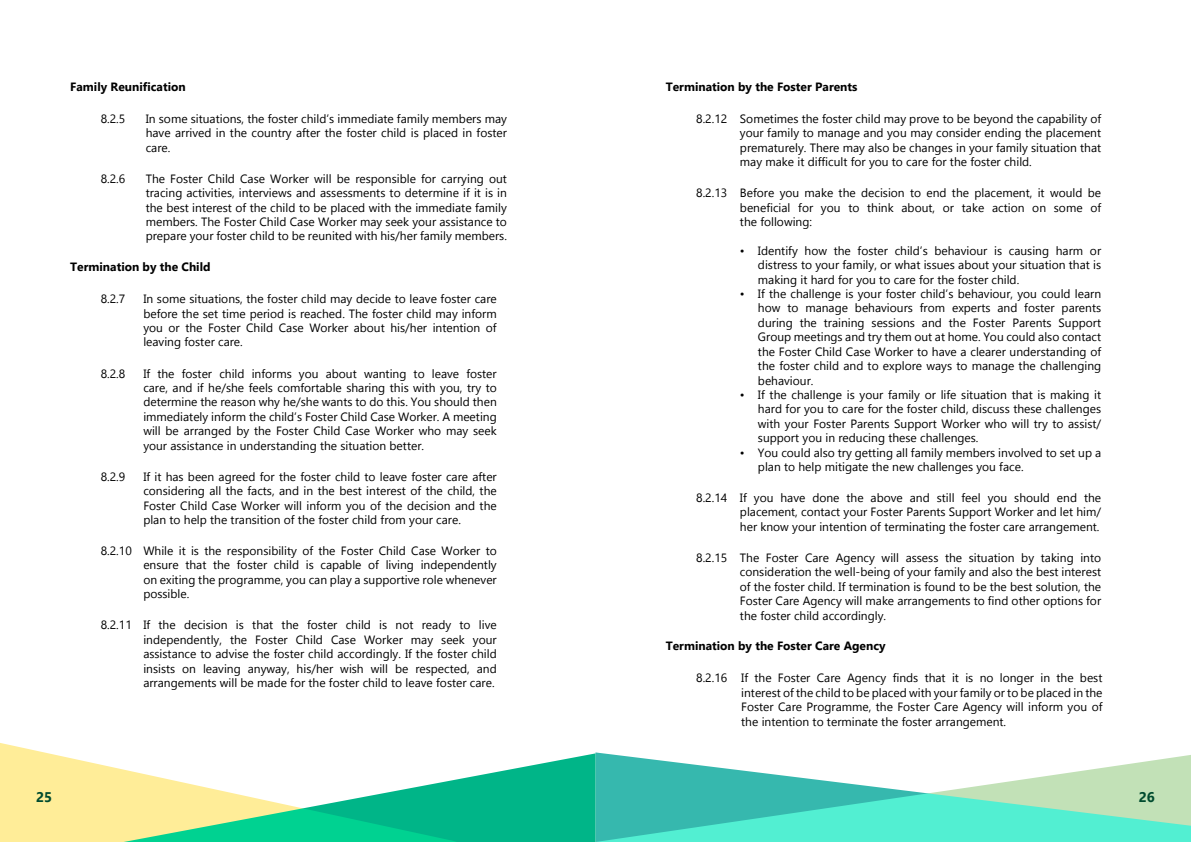
<style>
.page{position:relative;width:1191px;height:842px;background:#fff}
.page>*{position:absolute;margin:0;border:0;box-sizing:border-box;transform-origin:0 0}
.t1{font:700 14px "Gadugi";color:#004b2f}
.t2{font:12px/14.4px "Gadugi";color:#000;text-align:justify}
.t3{font:700 12px "Gadugi";color:#000}
</style>
<div class="page">
<svg style="left:595px;top:752px;width:596px;height:90px"></svg>
<svg style="left:0;top:743px;width:595px;height:99px"></svg>
<p class="t3" style="left:70px;top:79px;width:117px">Family Reunification</p>
<p class="t2" style="left:101px;top:111px;width:26px">8.2.5</p>
<p class="t2" style="left:146px;top:111px;width:363px">In some situations, the foster child’s immediate family members may have arrived in the country after the foster child is placed in foster care.</p>
<p class="t2" style="left:101px;top:171px;width:26px">8.2.6</p>
<p class="t2" style="left:146px;top:171px;width:363px">The Foster Child Case Worker will be responsible for carrying out tracing activities, interviews and assessments to determine if it is in the best interest of the child to be placed with the immediate family members. The Foster Child Case Worker may seek your assistance to prepare your foster child to be reunited with his/her family members.</p>
<p class="t3" style="left:70px;top:259px;width:142px">Termination by the Child</p>
<p class="t2" style="left:101px;top:292px;width:26px">8.2.7</p>
<p class="t2" style="left:143px;top:292px;width:355px">In some situations, the foster child may decide to leave foster care before the set time period is reached. The foster child may inform you or the Foster Child Case Worker about his/her intention of leaving foster care.</p>
<p class="t2" style="left:101px;top:366px;width:26px">8.2.8</p>
<p class="t2" style="left:143px;top:366px;width:355px">If the foster child informs you about wanting to leave foster care, and if he/she feels comfortable sharing this with you, try to determine the reason why he/she wants to do this. You should then immediately inform the child’s Foster Child Case Worker. A meeting will be arranged by the Foster Child Case Worker who may seek your assistance in understanding the situation better.</p>
<p class="t2" style="left:101px;top:469px;width:26px">8.2.9</p>
<p class="t2" style="left:143px;top:469px;width:355px">If it has been agreed for the foster child to leave foster care after considering all the facts, and in the best interest of the child, the Foster Child Case Worker will inform you of the decision and the plan to help the transition of the foster child from your care.</p>
<p class="t2" style="left:143px;top:543px;width:355px;text-indent:-43px">8.2.10 While it is the responsibility of the Foster Child Case Worker to ensure that the foster child is capable of living independently on exiting the programme, you can play a supportive role whenever possible.</p>
<p class="t2" style="left:143px;top:618px;width:355px;text-indent:-43px">8.2.11 If the decision is that the foster child is not ready to live independently, the Foster Child Case Worker may seek your assistance to advise the foster child accordingly. If the foster child insists on leaving anyway, his/her wish will be respected, and arrangements will be made for the foster child to leave foster care.</p>
<p class="t3" style="left:665px;top:79px;width:193px">Termination by the Foster Parents</p>
<p class="t2" style="left:740px;top:111px;width:363px;text-indent:-44px">8.2.12 Sometimes the foster child may prove to be beyond the capability of your family to manage and you may consider ending the placement prematurely. There may also be changes in your family situation that may make it difficult for you to care for the foster child.</p>
<p class="t2" style="left:740px;top:186px;width:363px;text-indent:-44px">8.2.13 Before you make the decision to end the placement, it would be beneficial for you to think about, or take action on some of the following:</p>
<p class="t2" style="left:758px;top:243px;width:345px;text-indent:-18px">• Identify how the foster child’s behaviour is causing harm or distress to your family, or what issues about your situation that is making it hard for you to care for the foster child.</p>
<p class="t2" style="left:758px;top:287px;width:345px;text-indent:-18px">• If the challenge is your foster child’s behaviour, you could learn how to manage behaviours from experts and foster parents during the training sessions and the Foster Parents Support Group meetings and try them out at home. You could also contact the Foster Child Case Worker to have a clearer understanding of the foster child and to explore ways to manage the challenging behaviour.</p>
<p class="t2" style="left:758px;top:387px;width:345px;text-indent:-18px">• If the challenge is your family or life situation that is making it hard for you to care for the foster child, discuss these challenges with your Foster Parents Support Worker who will try to assist/ support you in reducing these challenges.</p>
<p class="t2" style="left:758px;top:445px;width:345px;text-indent:-18px">• You could also try getting all family members involved to set up a plan to help mitigate the new challenges you face.</p>
<p class="t2" style="left:740px;top:490px;width:363px;text-indent:-44px">8.2.14 If you have done the above and still feel you should end the placement, contact your Foster Parents Support Worker and let him/ her know your intention of terminating the foster care arrangement.</p>
<p class="t2" style="left:740px;top:550px;width:363px;text-indent:-44px">8.2.15 The Foster Care Agency will assess the situation by taking into consideration the well-being of your family and also the best interest of the foster child. If termination is found to be the best solution, the Foster Care Agency will make arrangements to find other options for the foster child accordingly.</p>
<p class="t3" style="left:665px;top:639px;width:221px">Termination by the Foster Care Agency</p>
<p class="t2" style="left:741px;top:671px;width:363px;text-indent:-45px">8.2.16 If the Foster Care Agency finds that it is no longer in the best interest of the child to be placed with your family or to be placed in the Foster Care Programme, the Foster Care Agency will inform you of the intention to terminate the foster arrangement.</p>
<p class="t1" style="left:36px;top:789px;width:18px">25</p>
<p class="t1" style="left:1138px;top:789px;width:18px">26</p>
</div>
